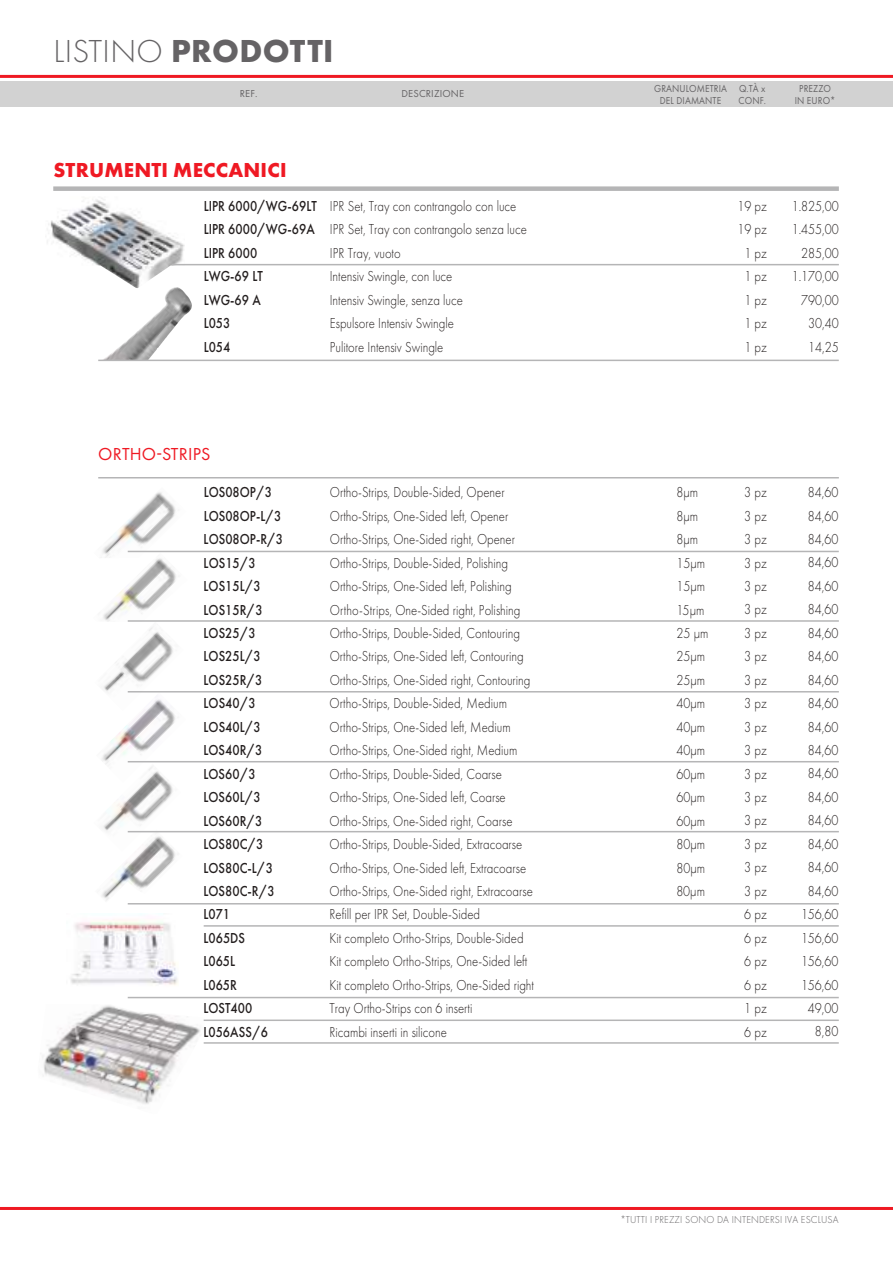
<style>
.page{position:relative;width:893px;height:1263px;background:#fff}
.page>*{position:absolute;margin:0;border:0;box-sizing:border-box;transform-origin:0 0}
.t1{font:700 33px "Futura PT";letter-spacing:.01em;color:#656365}
.t2{font:700 21px "Futura PT";letter-spacing:.01em;color:#ef1923}
.t3{font:18px "Futura PT";letter-spacing:.01em;color:#ef1923}
.t4{font:300 15px/23.4px "Futura PT";color:#241f1f;text-align:right;scale:.85 1}
.t5{font:500 15px "Futura PT";color:#241f1f;scale:.85 1}
.t6{font:10.5px/12px "Futura PT";letter-spacing:.01em;color:#656365;text-align:center;scale:.9 1}
.t7{font:300 10.5px "Futura PT";letter-spacing:.01em;color:#656365;scale:.95 1}
.t8{font:10.5px "Futura PT";letter-spacing:.01em;color:#656365}
.s1{font-weight:300}
.s2{font-weight:500}
</style>
<div class="page">
<div style="left:0;top:81px;width:892px;height:26px;background:#d2d2d2"></div>
<hr style="left:0;top:75px;width:892px;height:3px;background:#ef1923">
<hr style="left:0;top:1207px;width:892px;height:3px;background:#ef1923">
<img style="left:42px;top:1005px;width:163px;height:99px">
<img style="left:71px;top:914px;width:107px;height:71px">
<img style="left:103px;top:558px;width:73px;height:64px">
<img style="left:103px;top:627px;width:70px;height:65px">
<img style="left:102px;top:692px;width:84px;height:72px">
<img style="left:103px;top:766px;width:70px;height:64px">
<img style="left:102px;top:830px;width:80px;height:71px">
<img style="left:150px;top:287px;width:25px;height:33px">
<div style="left:53px;top:186px;width:785px;height:5px;background:#b5b5b6"></div>
<hr style="left:98px;top:477px;width:740px;height:1px;background:#b5b5b6">
<hr style="left:128px;top:997px;width:710px;height:1px;background:#b5b5b6">
<hr style="left:204px;top:1019px;width:634px;height:2px;background:#b5b5b6">
<hr style="left:204px;top:1042px;width:634px;height:1px;background:#b5b5b6">
<hr style="left:204px;top:925px;width:634px;height:1px;background:#b5b5b6">
<img style="left:47px;top:198px;width:84px;height:87px">
<hr style="left:128px;top:620px;width:710px;height:2px;background:#b5b5b6">
<hr style="left:128px;top:691px;width:710px;height:1px;background:#b5b5b6">
<hr style="left:128px;top:761px;width:710px;height:1px;background:#b5b5b6">
<hr style="left:128px;top:831px;width:710px;height:1px;background:#b5b5b6">
<hr style="left:128px;top:903px;width:710px;height:1px;background:#b5b5b6">
<img style="left:102px;top:492px;width:84px;height:66px">
<hr style="left:98px;top:360px;width:740px;height:1px;background:#b5b5b6">
<hr style="left:172px;top:264px;width:666px;height:1px;background:#b5b5b6">
<hr style="left:128px;top:551px;width:710px;height:1px;background:#b5b5b6">
<h1 class="t1" style="left:53px;top:30px;width:281px"><span class="s1">LISTINO</span> PRODOTTI</h1>
<p class="t6" style="left:738px;top:82px;width:32px;text-align:left">Q.TÀ x<br>CONF.</p>
<p class="t6" style="left:654px;top:82px;width:82px">GRANULOMETRIA<br>DEL DIAMANTE</p>
<p class="t8" style="left:240px;top:87px;width:19px">REF.</p>
<p class="t8" style="left:401px;top:87px;width:64px">DESCRIZIONE</p>
<p class="t6" style="left:794px;top:82px;width:47px">PREZZO<br>IN EURO*</p>
<h2 class="t2" style="left:53px;top:156px;width:235px">STRUMENTI MECCANICI</h2>
<p class="t4" style="left:204px;top:194px;width:382px;text-align:left"><span class="s2">LIPR 6000/WG-69LT</span> IPR Set, Tray con contrangolo con luce<br><span class="s2">LIPR 6000/WG-69A</span> IPR Set, Tray con contrangolo senza luce<br><span class="s2">LIPR 6000</span></p>
<p class="t4" style="left:330px;top:241px;width:85px">IPR Tray, vuoto</p>
<p class="t5" style="left:204px;top:267px;width:71px">LWG-69 LT</p>
<p class="t4" style="left:330px;top:265px;width:146px">Intensiv Swingle, con luce</p>
<p class="t5" style="left:204px;top:291px;width:69px">LWG-69 A</p>
<p class="t4" style="left:330px;top:288px;width:158px">Intensiv Swingle, senza luce</p>
<p class="t5" style="left:204px;top:314px;width:33px">L053</p>
<p class="t4" style="left:330px;top:312px;width:148px">Espulsore Intensiv Swingle</p>
<p class="t5" style="left:204px;top:338px;width:33px">L054</p>
<p class="t4" style="left:330px;top:335px;width:135px">Pulitore Intensiv Swingle</p>
<p class="t4" style="left:737px;top:194px;width:36px;text-align:center">19 pz<br>19 pz<br>1 pz<br>1 pz<br>1 pz<br>1 pz<br>1 pz</p>
<p class="t4" style="left:791px;top:194px;width:57px">1.825,00<br>1.455,00<br>285,00<br>1.170,00<br>790,00<br>30,40<br>14,25</p>
<p class="t3" style="left:98px;top:444px;width:113px">ORTHO-STRIPS</p>
<p class="t5" style="left:204px;top:483px;width:82px">LOS08OP/3</p>
<p class="t4" style="left:330px;top:481px;width:207px">Ortho-Strips, Double-Sided, Opener</p>
<p class="t4" style="left:676px;top:481px;width:27px">8µm</p>
<p class="t5" style="left:204px;top:507px;width:93px">LOS08OP-L/3</p>
<p class="t4" style="left:330px;top:504px;width:212px">Ortho-Strips, One-Sided left, Opener</p>
<p class="t4" style="left:676px;top:504px;width:27px">8µm</p>
<p class="t5" style="left:204px;top:530px;width:95px">LOS08OP-R/3</p>
<p class="t4" style="left:329px;top:527px;width:219px">Ortho-Strips, One-Sided right, Opener</p>
<p class="t4" style="left:676px;top:527px;width:27px">8µm</p>
<p class="t5" style="left:203px;top:553px;width:63px">LOS15/3</p>
<p class="t4" style="left:329px;top:551px;width:211px">Ortho-Strips, Double-Sided, Polishing</p>
<p class="t4" style="left:676px;top:551px;width:35px">15µm</p>
<p class="t5" style="left:203px;top:577px;width:69px">LOS15L/3</p>
<p class="t4" style="left:329px;top:574px;width:216px">Ortho-Strips, One-Sided left, Polishing</p>
<p class="t4" style="left:676px;top:574px;width:35px">15µm</p>
<p class="t5" style="left:203px;top:600px;width:71px">LOS15R/3</p>
<p class="t4" style="left:329px;top:598px;width:226px">Ortho-Strips, One-Sided right, Polishing</p>
<p class="t4" style="left:676px;top:598px;width:35px">15µm</p>
<p class="t5" style="left:203px;top:624px;width:63px">LOS25/3</p>
<p class="t4" style="left:329px;top:621px;width:225px">Ortho-Strips, Double-Sided, Contouring</p>
<p class="t4" style="left:676px;top:621px;width:39px">25 µm</p>
<p class="t5" style="left:203px;top:647px;width:69px">LOS25L/3</p>
<p class="t4" style="left:329px;top:645px;width:230px">Ortho-Strips, One-Sided left, Contouring</p>
<p class="t4" style="left:676px;top:645px;width:35px">25µm</p>
<p class="t5" style="left:203px;top:671px;width:71px">LOS25R/3</p>
<p class="t4" style="left:329px;top:668px;width:238px">Ortho-Strips, One-Sided right, Contouring</p>
<p class="t4" style="left:676px;top:668px;width:35px">25µm</p>
<p class="t5" style="left:203px;top:694px;width:63px">LOS40/3</p>
<p class="t4" style="left:329px;top:692px;width:210px">Ortho-Strips, Double-Sided, Medium</p>
<p class="t4" style="left:676px;top:692px;width:35px">40µm</p>
<p class="t5" style="left:203px;top:718px;width:69px">LOS40L/3</p>
<p class="t4" style="left:329px;top:715px;width:214px">Ortho-Strips, One-Sided left, Medium</p>
<p class="t4" style="left:676px;top:715px;width:35px">40µm</p>
<p class="t5" style="left:203px;top:741px;width:71px">LOS40R/3</p>
<p class="t4" style="left:329px;top:739px;width:222px">Ortho-Strips, One-Sided right, Medium</p>
<p class="t4" style="left:676px;top:739px;width:35px">40µm</p>
<p class="t5" style="left:203px;top:764px;width:63px">LOS60/3</p>
<p class="t4" style="left:329px;top:762px;width:204px">Ortho-Strips, Double-Sided, Coarse</p>
<p class="t4" style="left:676px;top:762px;width:35px">60µm</p>
<p class="t5" style="left:203px;top:788px;width:69px">LOS60L/3</p>
<p class="t4" style="left:329px;top:785px;width:209px">Ortho-Strips, One-Sided left, Coarse</p>
<p class="t4" style="left:676px;top:785px;width:35px">60µm</p>
<p class="t5" style="left:203px;top:811px;width:71px">LOS60R/3</p>
<p class="t4" style="left:329px;top:809px;width:217px">Ortho-Strips, One-Sided right, Coarse</p>
<p class="t4" style="left:676px;top:809px;width:35px">60µm</p>
<p class="t5" style="left:203px;top:835px;width:72px">LOS80C/3</p>
<p class="t4" style="left:329px;top:832px;width:228px">Ortho-Strips, Double-Sided, Extracoarse</p>
<p class="t4" style="left:676px;top:832px;width:35px">80µm</p>
<p class="t5" style="left:203px;top:858px;width:83px">LOS80C-L/3</p>
<p class="t4" style="left:329px;top:856px;width:233px">Ortho-Strips, One-Sided left, Extracoarse</p>
<p class="t4" style="left:676px;top:856px;width:35px">80µm</p>
<p class="t5" style="left:203px;top:882px;width:85px">LOS80C-R/3</p>
<p class="t4" style="left:329px;top:879px;width:240px">Ortho-Strips, One-Sided right, Extracoarse</p>
<p class="t4" style="left:676px;top:879px;width:35px">80µm</p>
<p class="t5" style="left:203px;top:905px;width:33px">L071</p>
<p class="t4" style="left:329px;top:903px;width:179px">Refill per IPR Set, Double-Sided</p>
<p class="t5" style="left:203px;top:929px;width:50px">L065DS</p>
<p class="t4" style="left:329px;top:926px;width:230px">Kit completo Ortho-Strips, Double-Sided</p>
<p class="t5" style="left:203px;top:952px;width:39px">L065L</p>
<p class="t4" style="left:329px;top:950px;width:234px">Kit completo Ortho-Strips, One-Sided left</p>
<p class="t5" style="left:203px;top:976px;width:41px">L065R</p>
<p class="t4" style="left:329px;top:973px;width:242px">Kit completo Ortho-Strips, One-Sided right</p>
<p class="t5" style="left:203px;top:999px;width:59px">LOST400</p>
<p class="t4" style="left:329px;top:996px;width:169px">Tray Ortho-Strips con 6 inserti</p>
<p class="t5" style="left:203px;top:1022px;width:78px">L056ASS/6</p>
<p class="t4" style="left:329px;top:1020px;width:140px">Ricambi inserti in silicone</p>
<p class="t4" style="left:744px;top:480px;width:28px;text-align:justify">3 pz 3 pz 3 pz 3 pz 3 pz 3 pz 3 pz 3 pz 3 pz 3 pz 3 pz 3 pz 3 pz 3 pz 3 pz 3 pz 3 pz 3 pz 6 pz 6 pz 6 pz 6 pz 1 pz 6 pz</p>
<p class="t4" style="left:800px;top:480px;width:46px">84,60<br>84,60<br>84,60<br>84,60<br>84,60<br>84,60<br>84,60<br>84,60<br>84,60<br>84,60<br>84,60<br>84,60<br>84,60<br>84,60<br>84,60<br>84,60<br>84,60<br>84,60<br>156,60<br>156,60<br>156,60<br>156,60<br>49,00<br>8,80</p>
<p class="t7" style="left:620px;top:1213px;width:231px">*TUTTI I PREZZI SONO DA INTENDERSI IVA ESCLUSA</p>
</div>
